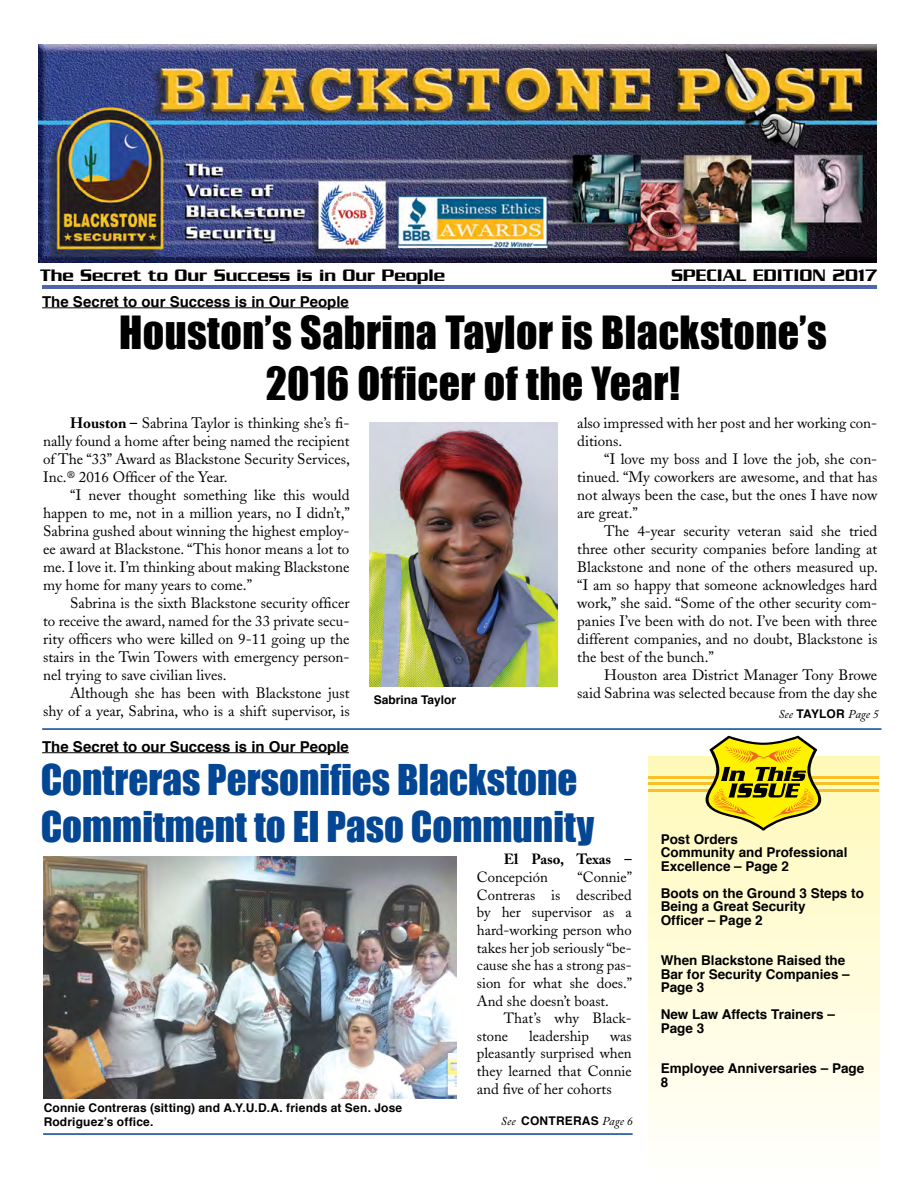
<style>
.page{position:relative;width:918px;height:1188px;background:#fff}
.page>*{position:absolute;margin:0;border:0;box-sizing:border-box;transform-origin:0 0}
.t1{font:42px/50.4px "Impact";letter-spacing:.01em;color:#000;text-align:center}
.t2{font:39px/46.8px "Impact";color:#034694}
.t3{font:500 18px "Serpentine";color:#000}
.t4{font:15px/18px "Adobe Caslon";color:#000;text-align:justify}
.t5{font:700 15px "Helvetica";color:#000}
.t6{font:14.7px/17.7px "Adobe Caslon";color:#000;text-align:justify}
.t7{font:700 14.7px "Adobe Caslon";color:#000}
.t8{font:700 13.5px/13.5px "Helvetica";color:#000}
.t9{font:700 12px/13.5px "Helvetica";letter-spacing:.015em;color:#000}
.t10{font:italic 12px "Adobe Caslon Pro";letter-spacing:.01em;color:#000}
.s1{font-weight:700}
.s2{font-family:"Helvetica";font-weight:700;font-style:normal}
.s3{font-family:"Adobe Caslon Pro";font-weight:400;font-style:italic}
</style>
<div class="page">
<div style="left:649px;top:756px;width:230px;height:419px;background:linear-gradient(to bottom,#fff9b8,#fffffc)"></div>
<hr style="left:648px;top:776px;width:231px;height:3px;background:#f7c028">
<hr style="left:648px;top:782px;width:231px;height:3px;background:#f7c028">
<hr style="left:648px;top:789px;width:231px;height:3px;background:#f7c028">
<svg style="left:706px;top:736px;width:115px;height:95px;background:#cdbd35"></svg>
<hr style="left:43px;top:1133px;width:590px;height:2px;background:#034694">
<hr style="left:43px;top:285px;width:834px;height:4px;background:#4f64ae">
<hr style="left:42px;top:728px;width:839px;height:2px;background:#034694">
<hr style="left:42px;top:307px;width:307px;height:1px;background:#000">
<hr style="left:42px;top:752px;width:307px;height:1px;background:#000">
<img style="left:370px;top:422px;width:187px;height:265px">
<img style="left:44px;top:857px;width:413px;height:241px">
<img style="left:39px;top:44px;width:837px;height:218px">
<p class="t3" style="left:40px;top:265px;width:407px">The Secret to Our Success is in Our People</p>
<p class="t3" style="left:671px;top:265px;width:208px">SPECIAL EDITION 2017</p>
<p class="t5" style="left:42px;top:289px;width:308px">The Secret to our Success is in Our People</p>
<h1 class="t1" style="left:119px;top:306px;width:709px">Houston’s Sabrina Taylor is Blackstone’s<br>2016 Officer of the Year!</h1>
<p class="t4" style="left:43px;top:414px;width:308px;text-indent:27px"><span class="s1">Houston –</span> Sabrina Taylor is thinking she’s fi&shy;nally found a home after being named the recipient of The “33” Award as Blackstone Security Services, Inc.® 2016 Officer of the Year.</p>
<p class="t4" style="left:43px;top:486px;width:308px;text-indent:27px">“I never thought something like this would happen to me, not in a million years, no I didn’t,” Sabrina gushed about winning the highest employ&shy;ee award at Blackstone. “This honor means a lot to me. I love it. I’m thinking about making Blackstone my home for many years to come.”</p>
<p class="t4" style="left:43px;top:594px;width:308px;text-indent:27px">Sabrina is the sixth Blackstone security officer to receive the award, named for the 33 private secu&shy;rity officers who were killed on 9-11 going up the stairs in the Twin Towers with emergency person&shy;nel trying to save civilian lives.</p>
<p class="t4" style="left:43px;top:684px;width:308px;text-align:right">Although she has been with Blackstone just<br>shy of a year, Sabrina, who is a shift supervisor, is</p>
<p class="t5" style="left:42px;top:734px;width:308px">The Secret to our Success is in Our People</p>
<p class="t9" style="left:374px;top:693px;width:84px">Sabrina Taylor</p>
<p class="t4" style="left:577px;top:414px;width:302px">also impressed with her post and her working con&shy;ditions.</p>
<p class="t4" style="left:577px;top:450px;width:302px;text-indent:27px">“I love my boss and I love the job, she con&shy;tinued. “My coworkers are awesome, and that has not always been the case, but the ones I have now are great.”</p>
<p class="t4" style="left:577px;top:522px;width:302px;text-indent:27px">The 4-year security veteran said she tried three other security companies before landing at Blackstone and none of the others measured up. “I am so happy that someone acknowledges hard work,” she said. “Some of the other security com&shy;panies I’ve been with do not. I’ve been with three different companies, and no doubt, Blackstone is the best of the bunch.”</p>
<p class="t4" style="left:577px;top:666px;width:302px;text-align:right">Houston area District Manager Tony Browe said Sabrina was selected because from the day she</p>
<p class="t10" style="left:778px;top:707px;width:102px">See <span class="s2">TAYLOR</span> Page 5</p>
<h2 class="t2" style="left:41px;top:755px;width:555px">Contreras Personifies Blackstone<br>Commitment to El Paso Community</h2>
<p class="t9" style="left:44px;top:1101px;width:360px">Connie Contreras (sitting) and A.Y.U.D.A. friends at Sen. Jose<br>Rodriguez’s office.</p>
<p class="t7" style="left:504px;top:851px;width:129px">El Paso, Texas –</p>
<p class="t6" style="left:477px;top:868px;width:73px">Concepción</p>
<p class="t6" style="left:477px;top:868px;width:157px;text-indent:101px">“Connie” Contreras is described by her supervisor as a hard-working person who takes her job seriously “be&shy;cause she has a strong pas&shy;sion for what she does.” And she doesn’t boast.</p>
<p class="t6" style="left:477px;top:1010px;width:156px;text-indent:27px">That’s why Black&shy;stone</p>
<p class="t6" style="left:529px;top:1027px;width:61px">leadership</p>
<p class="t6" style="left:477px;top:1027px;width:156px;text-indent:133px">was pleasantly surprised when they learned that Connie</p>
<p class="t4" style="left:477px;top:1080px;width:136px">and five of her cohorts</p>
<p class="t9" style="left:501px;top:1114px;width:133px"><span class="s3">See</span> CONTRERAS <span class="s3">Page 6</span></p>
<p class="t8" style="left:661px;top:833px;width:188px">Post Orders<br>Community and Professional<br>Excellence – Page 2</p>
<p class="t8" style="left:661px;top:887px;width:205px">Boots on the Ground 3 Steps to<br>Being a Great Security<br>Officer – Page 2</p>
<p class="t8" style="left:661px;top:954px;width:191px">When Blackstone Raised the<br>Bar for Security Companies –<br>Page 3</p>
<p class="t8" style="left:661px;top:1008px;width:176px">New Law Affects Trainers –<br>Page 3</p>
<p class="t8" style="left:661px;top:1062px;width:205px">Employee Anniversaries – Page<br>8</p>
</div>
